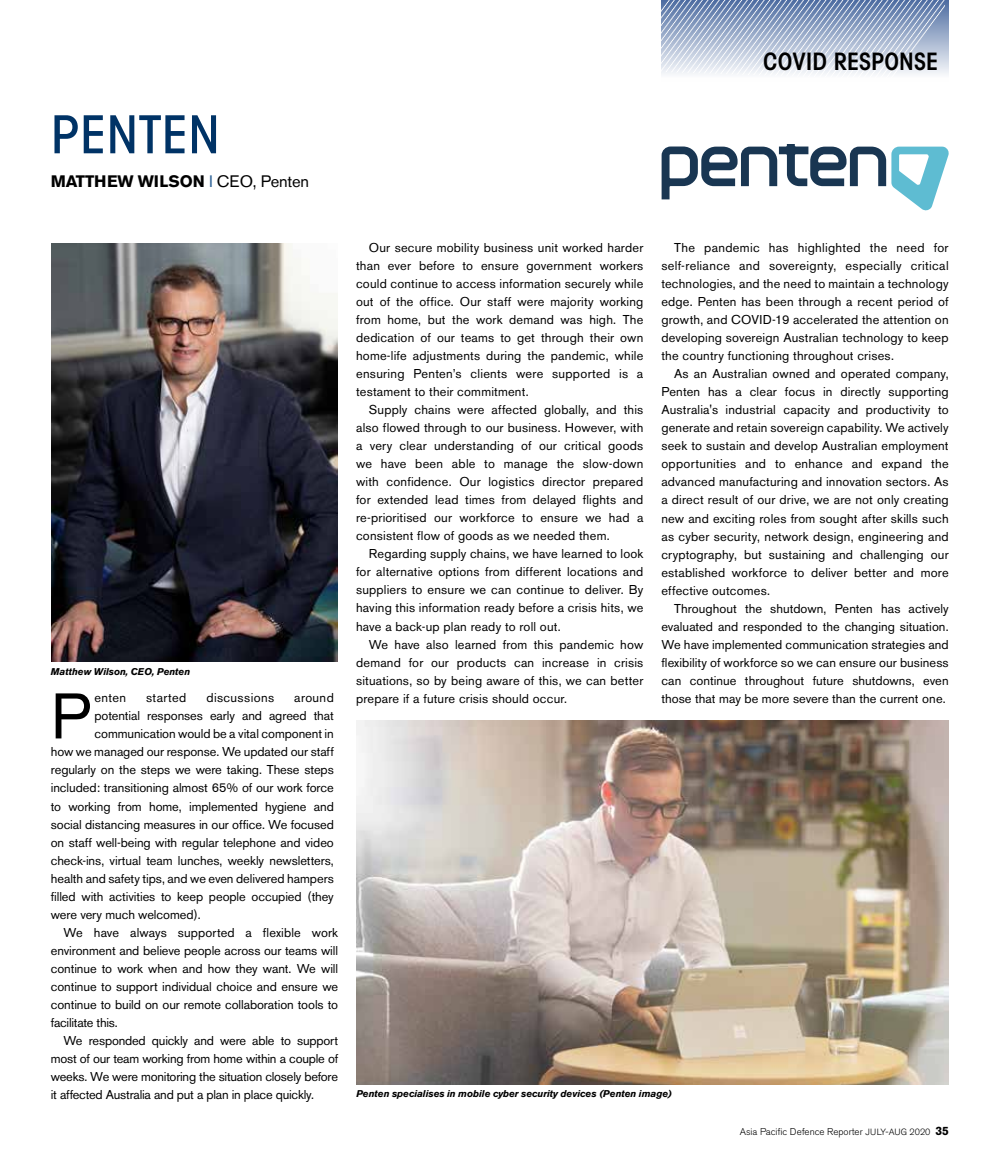
<style>
.page{position:relative;width:1000px;height:1170px;background:#fff}
.page>*{position:absolute;margin:0;border:0;box-sizing:border-box;transform-origin:0 0}
.t1{font:63.75px "Akzidenz Grotesk BE";color:#000}
.t2{font:500 condensed 52.5px "Avant Garde";color:#036}
.t3{font:600 condensed 24px "Avant Garde";color:#000}
.t4{font:700 16.5px "Akzidenz Grotesk BE";letter-spacing:-.01em;color:#000}
.t5{font:12.75px/18px "Akzidenz Grotesk BE";letter-spacing:-.005em;color:#000;text-align:justify}
.t6{font:12.75px "Akzidenz Grotesk BE";letter-spacing:.03em;color:#000}
.t7{font:12.75px "Akzidenz Grotesk BE";letter-spacing:.035em;color:#000}
.t8{font:italic 700 9.75px "Akzidenz Grotesk BE";letter-spacing:-.01em;color:#000}
.t9{font:300 9.75px "Akzidenz Grotesk BE";color:#000}
.s1{font-weight:400;color:#369}
.s2{font-weight:400}
.s3{font-size:9px}
.s4{font-weight:700;font-size:12px}
</style>
<div class="page">
<svg style="left:661px;top:0;width:285px;height:74px;background:#b0bed5"></svg>
<svg style="left:661px;top:144px;width:224px;height:55px"></svg>
<svg style="left:891px;top:147px;width:58px;height:64px"></svg>
<img style="left:51px;top:243px;width:287px;height:419px">
<img style="left:356px;top:720px;width:592px;height:364px">
<h2 class="t2" style="left:51px;top:102px;width:171px">PENTEN</h2>
<p class="t4" style="left:51px;top:171px;width:260px">MATTHEW WILSON <span class="s1">I</span> <span class="s2">CEO, Penten</span></p>
<h3 class="t3" style="left:763px;top:46px;width:176px">COVID RESPONSE</h3>
<p class="t8" style="left:51px;top:665px;width:141px">Matthew Wilson, CEO, Penten</p>
<h1 class="t1" style="left:51px;top:678px;width:41px">P</h1>
<p class="t5" style="left:94px;top:689px;width:33px">enten</p>
<p class="t7" style="left:146px;top:690px;width:42px">started</p>
<p class="t6" style="left:206px;top:690px;width:69px">discussions</p>
<p class="t5" style="left:294px;top:689px;width:41px">around</p>
<p class="t5" style="left:94px;top:707px;width:241px">potential responses early and agreed that</p>
<p class="t5" style="left:94px;top:725px;width:241px">communication would be a vital component in</p>
<p class="t5" style="left:51px;top:743px;width:284px">how we managed our response. We updated our staff</p>
<p class="t5" style="left:51px;top:761px;width:284px">regularly on the steps we were taking. These steps</p>
<p class="t5" style="left:51px;top:779px;width:284px">included: transitioning almost 65% of our work force</p>
<p class="t5" style="left:51px;top:797px;width:284px">to working from home, implemented hygiene and</p>
<p class="t5" style="left:51px;top:815px;width:284px">social distancing measures in our office. We focused</p>
<p class="t5" style="left:51px;top:833px;width:284px">on staff well-being with regular telephone and video</p>
<p class="t5" style="left:51px;top:851px;width:284px">check-ins, virtual team lunches, weekly newsletters,</p>
<p class="t5" style="left:51px;top:869px;width:284px">health and safety tips, and we even delivered hampers</p>
<p class="t5" style="left:51px;top:887px;width:284px">filled with activities to keep people occupied (they</p>
<p class="t5" style="left:51px;top:905px;width:151px">were very much welcomed).</p>
<p class="t5" style="left:64px;top:923px;width:276px">We have always supported a flexible work</p>
<p class="t5" style="left:51px;top:941px;width:289px">environment and believe people across our teams will</p>
<p class="t5" style="left:51px;top:959px;width:289px">continue to work when and how they want. We will</p>
<p class="t5" style="left:51px;top:977px;width:289px">continue to support individual choice and ensure we</p>
<p class="t5" style="left:51px;top:995px;width:289px">continue to build on our remote collaboration tools to</p>
<p class="t5" style="left:51px;top:1013px;width:69px">facilitate this.</p>
<p class="t5" style="left:64px;top:1031px;width:276px">We responded quickly and were able to support</p>
<p class="t5" style="left:51px;top:1049px;width:289px">most of our team working from home within a couple of</p>
<p class="t5" style="left:51px;top:1067px;width:289px">weeks. We were monitoring the situation closely before</p>
<p class="t5" style="left:51px;top:1085px;width:265px">it affected Australia and put a plan in place quickly.</p>
<p class="t5" style="left:356px;top:239px;width:289px;text-indent:13px">Our secure mobility business unit worked harder than ever before to ensure government workers could continue to access information securely while out of the office. Our staff were majority working from home, but the work demand was high. The dedication of our teams to get through their own home-life adjustments during the pandemic, while ensuring Penten’s clients were supported is a testament to their commitment.</p>
<p class="t5" style="left:356px;top:401px;width:289px;text-indent:13px">Supply chains were affected globally, and this also flowed through to our business. However, with a very clear understanding of our critical goods we have been able to manage the slow-down with confidence. Our logistics director prepared for extended lead times from delayed flights and re-prioritised our workforce to ensure we had a consistent flow of goods as we needed them.</p>
<p class="t5" style="left:356px;top:545px;width:289px;text-indent:13px">Regarding supply chains, we have learned to look for alternative options from different locations and suppliers to ensure we can continue to deliver. By having this information ready before a crisis hits, we have a back-up plan ready to roll out.</p>
<p class="t5" style="left:356px;top:635px;width:289px;text-indent:13px">We have also learned from this pandemic how demand for our products can increase in crisis situations, so by being aware of this, we can better prepare if a future crisis should occur.</p>
<p class="t5" style="left:661px;top:239px;width:289px;text-indent:13px">The pandemic has highlighted the need for self-reliance and sovereignty, especially critical technologies, and the need to maintain a technology edge. Penten has been through a recent period of growth, and COVID-19 accelerated the attention on developing sovereign Australian technology to keep the country functioning throughout crises.</p>
<p class="t5" style="left:661px;top:365px;width:289px;text-indent:13px">As an Australian owned and operated company, Penten has a clear focus in directly supporting Australia's industrial capacity and productivity to generate and retain sovereign capability. We actively seek to sustain and develop Australian employment opportunities and to enhance and expand the advanced manufacturing and innovation sectors. As a direct result of our drive, we are not only creating new and exciting roles from sought after skills such as cyber security, network design, engineering and cryptography, but sustaining and challenging our established workforce to deliver better and more effective outcomes.</p>
<p class="t5" style="left:661px;top:599px;width:289px;text-indent:13px">Throughout the shutdown, Penten has actively evaluated and responded to the changing situation.<br>We have implemented communication strategies and flexibility of workforce so we can ensure our business can continue throughout future shutdowns, even those that may be more severe than the current one.</p>
<p class="t8" style="left:356px;top:1087px;width:317px">Penten specialises in mobile cyber security devices (Penten image)</p>
<p class="t9" style="left:739px;top:1126px;width:211px">Asia Pacific Defence Reporter <span class="s3">JULY-AUG 2020</span> <span class="s4">35</span></p>
</div>
